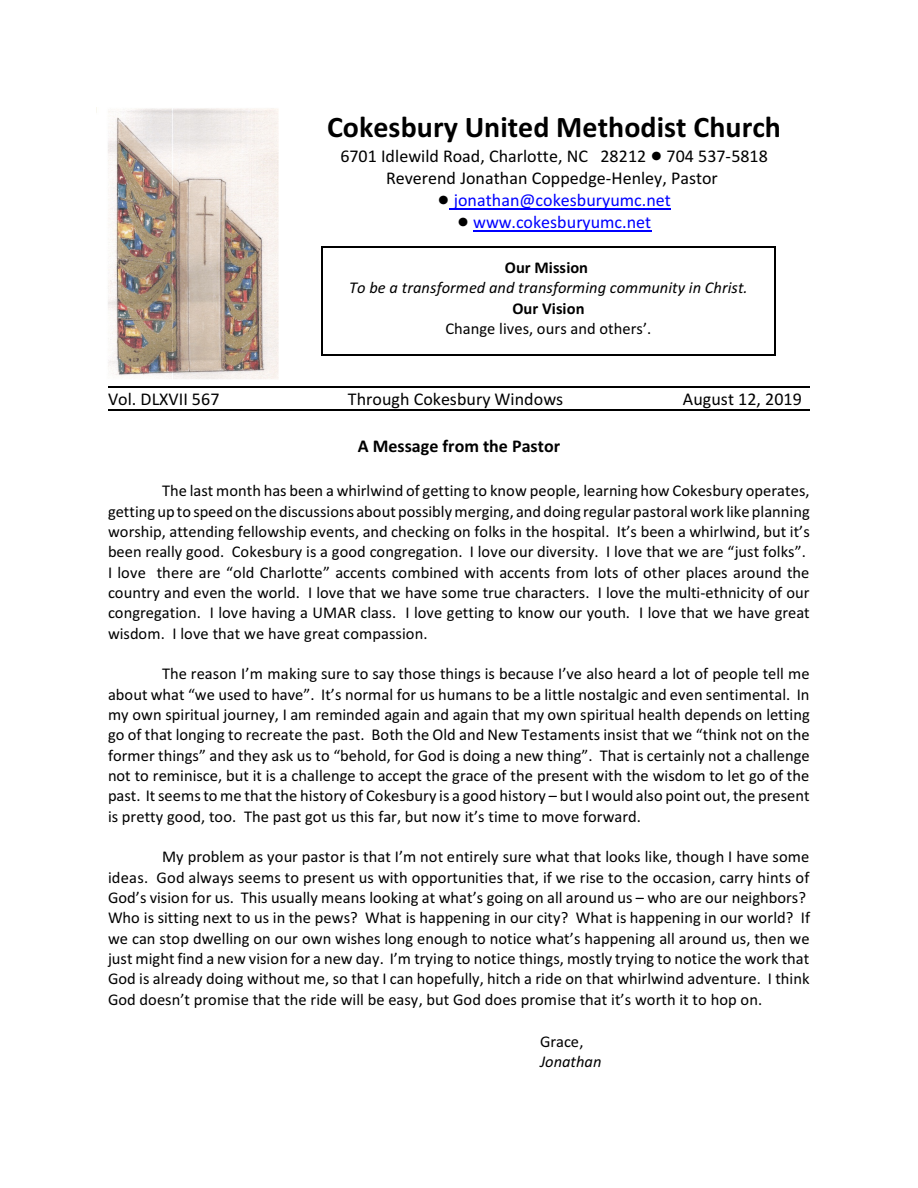
<style>
.page{position:relative;width:918px;height:1188px;background:#fff}
.page>*{position:absolute;margin:0;border:0;box-sizing:border-box;transform-origin:0 0}
.t1{font:700 30px "Calibri";color:#000}
.t2{font:18px/21.9px "Calibri";color:#000;text-align:center}
.t3{font:18px/21.9px "Calibri";color:#00f;text-align:center}
.t4{font:700 18px "Calibri";color:#000}
.t5{font:16.5px/20.4px "Calibri";color:#000}
.t6{font:italic 16.5px "Calibri";color:#000}
.t7{font:700 16.5px "Calibri";color:#000}
</style>
<div class="page">
<hr style="left:450px;top:208px;width:221px;height:2px;background:#00f">
<hr style="left:473px;top:230px;width:178px;height:1px;background:#00f">
<hr style="left:108px;top:386px;width:702px;height:1px;background:#000">
<hr style="left:108px;top:410px;width:702px;height:1px;background:#000">
<img style="left:96px;top:108px;width:183px;height:271px">
<hr style="left:321px;top:247px;width:1px;height:108px;background:#000">
<hr style="left:775px;top:247px;width:1px;height:108px;background:#000">
<hr style="left:321px;top:247px;width:455px;height:1px;background:#000">
<hr style="left:321px;top:354px;width:455px;height:1px;background:#000">
<h1 class="t1" style="left:327px;top:114px;width:455px">Cokesbury United Methodist Church</h1>
<p class="t2" style="left:340px;top:146px;width:429px">6701 Idlewild Road, Charlotte, NC 28212 704 537-5818<br>Reverend Jonathan Coppedge-Henley, Pastor</p>
<p class="t3" style="left:454px;top:190px;width:219px">jonathan@cokesburyumc.net www.cokesburyumc.net</p>
<p class="t7" style="left:505px;top:261px;width:85px">Our Mission</p>
<p class="t6" style="left:349px;top:281px;width:400px">To be a transformed and transforming community in Christ.</p>
<p class="t7" style="left:512px;top:301px;width:74px">Our Vision</p>
<p class="t5" style="left:446px;top:320px;width:207px">Change lives, ours and others’.</p>
<p class="t2" style="left:108px;top:389px;width:113px">Vol. DLXVII 567</p>
<p class="t2" style="left:348px;top:389px;width:217px">Through Cokesbury Windows</p>
<p class="t2" style="left:683px;top:389px;width:120px">August 12, 2019</p>
<p class="t4" style="left:358px;top:438px;width:204px">A Message from the Pastor</p>
<p class="t5" style="left:108px;top:482px;width:703px;text-indent:54px">The last month has been a whirlwind of getting to know people, learning how Cokesbury operates, getting up to speedon the discussions about possibly merging, and doing regular pastoral work like planning worship, attending fellowship events, and checking on folks in the hospital. It’s been a whirlwind, but it’s been really good. Cokesbury is a good congregation. I love our diversity. I love that we are “just folks”.<br>I love there are “old Charlotte” accents combined with accents from lots of other places around the country and even the world. I love that we have some true characters. I love the multi-ethnicity of our congregation. I love having a UMAR class. I love getting to know our youth. I love that we have great wisdom. I love that we have great compassion.</p>
<p class="t5" style="left:108px;top:665px;width:703px;text-align:justify;text-indent:54px">The reason I’m making sure to say those things is because I’ve also heard a lot of people tell me about what “we used to have”. It’s normal for us humans to be a little nostalgic and even sentimental. In my own spiritual journey, I am reminded again and again that my own spiritual health depends on letting go of that longing to recreate the past. Both the Old and New Testaments insist that we “think not on the former things” and they ask us to “behold, for God is doing a new thing”. That is certainly not a challenge not to reminisce, but it is a challenge to accept the grace of the present with the wisdom to let go of the past. It seems to me that the history of Cokesbury is a good history – but I would also point out, the present is pretty good, too. The past got us this far, but now it’s time to move forward.</p>
<p class="t5" style="left:108px;top:848px;width:704px;text-indent:54px">My problem as your pastor is that I’m not entirely sure what that looks like, though I have some ideas. God always seems to present us with opportunities that, if we rise to the occasion, carry hints of God’s vision for us. This usually means looking at what’s going on all around us – who are our neighbors?<br>Who is sitting next to us in the pews? What is happening in our city? What is happening in our world? If we can stop dwelling on our own wishes long enough to notice what’s happening all around us, then we just might find a new vision for a new day. I’m trying to notice things, mostly trying to notice the work that God is already doing without me, so that I can hopefully, hitch a ride on that whirlwind adventure. I think God doesn’t promise that the ride will be easy, but God does promise that it’s worth it to hop on.</p>
<p class="t5" style="left:540px;top:1033px;width:45px">Grace,</p>
<p class="t6" style="left:540px;top:1055px;width:63px">Jonathan</p>
</div>
